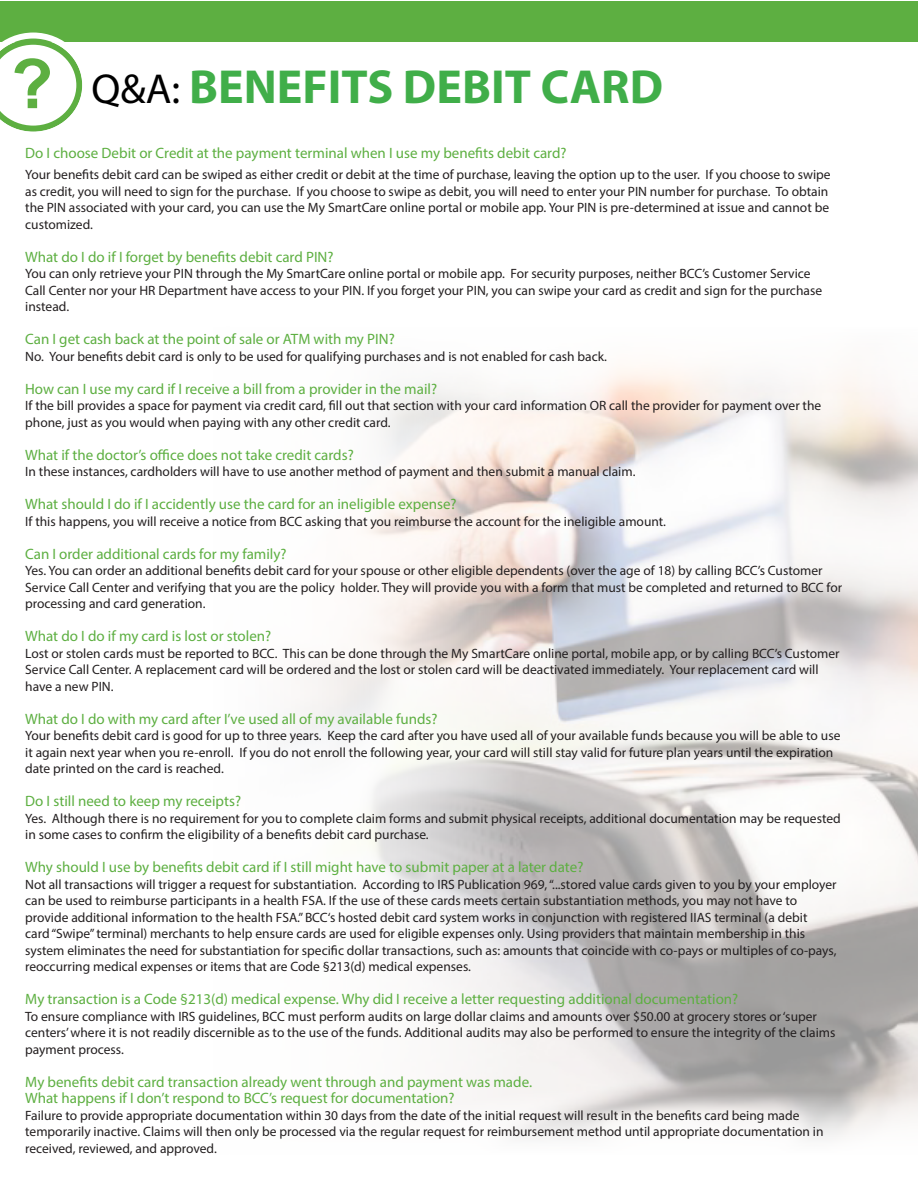
<style>
.page{position:relative;width:918px;height:1188px;background:#fff}
.page>*{position:absolute;margin:0;border:0;box-sizing:border-box;transform-origin:0 0}
.t1{font:700 69px "Arial";color:#5daf41}
.t2{font:700 48px "Myriad Pro";color:#40ae49}
.Text{font:15px/16.5px "Myriad Pro";color:#5daf41}
.account_types{font:15px "Myriad Pro";color:#5daf41}
.Text-2{font:13.5px/16.5px "Myriad Pro";color:#231f20}
.s1{font-weight:400;font-size:42px;color:#000}
</style>
<div class="page">
<img style="left:295px;top:367px;width:623px;height:772px">
<div style="left:0;top:2px;width:917px;height:40px;background:#5daf41"></div>
<svg style="left:0;top:33px;width:83px;height:99px"></svg>
<p class="t1" style="left:11px;top:38px;width:44px">?</p>
<p class="t2" style="left:92px;top:55px;width:573px"><span class="s1">Q&amp;A:</span> BENEFITS DEBIT CARD</p>
<p class="account_types" style="left:25px;top:144px;width:543px">Do I choose Debit or Credit at the payment terminal when I use my benefits debit card?</p>
<p class="Text-2" style="left:25px;top:166px;width:807px">Your benefits debit card can be swiped as either credit or debit at the time of purchase, leaving the option up to the user. If you choose to swipe as credit, you will need to sign for the purchase. If you choose to swipe as debit, you will need to enter your PIN number for purchase. To obtain the PIN associated with your card, you can use the My SmartCare online portal or mobile app. Your PIN is pre-determined at issue and cannot be customized.</p>
<p class="Text" style="left:25px;top:248px;width:310px">What do I do if I forget by benefits debit card PIN?</p>
<p class="Text-2" style="left:25px;top:265px;width:798px">You can only retrieve your PIN through the My SmartCare online portal or mobile app. For security purposes, neither BCC’s Customer Service<br>Call Center nor your HR Department have access to your PIN. If you forget your PIN, you can swipe your card as credit and sign for the purchase instead.</p>
<p class="Text" style="left:25px;top:331px;width:371px">Can I get cash back at the point of sale or ATM with my PIN?</p>
<p class="Text-2" style="left:25px;top:348px;width:583px">No. Your benefits debit card is only to be used for qualifying purchases and is not enabled for cash back.</p>
<p class="Text" style="left:25px;top:380px;width:413px">How can I use my card if I receive a bill from a provider in the mail?</p>
<p class="Text-2" style="left:25px;top:397px;width:798px">If the bill provides a space for payment via credit card, fill out that section with your card information OR call the provider for payment over the phone, just as you would when paying with any other credit card.</p>
<p class="Text" style="left:25px;top:446px;width:330px">What if the doctor’s office does not take credit cards?</p>
<p class="Text-2" style="left:25px;top:463px;width:612px">In these instances, cardholders will have to use another method of payment and then submit a manual claim.</p>
<p class="Text" style="left:25px;top:496px;width:433px">What should I do if I accidently use the card for an ineligible expense?</p>
<p class="Text-2" style="left:25px;top:513px;width:642px">If this happens, you will receive a notice from BCC asking that you reimburse the account for the ineligible amount.</p>
<p class="Text" style="left:25px;top:545px;width:263px">Can I order additional cards for my family?</p>
<p class="Text-2" style="left:25px;top:562px;width:818px">Yes. You can order an additional benefits debit card for your spouse or other eligible dependents (over the age of 18) by calling BCC’s Customer<br>Service Call Center and verifying that you are the policy holder. They will provide you with a form that must be completed and returned to BCC for processing and card generation.</p>
<p class="Text" style="left:25px;top:628px;width:248px">What do I do if my card is lost or stolen?</p>
<p class="Text-2" style="left:25px;top:645px;width:816px">Lost or stolen cards must be reported to BCC. This can be done through the My SmartCare online portal, mobile app, or by calling BCC’s Customer<br>Service Call Center. A replacement card will be ordered and the lost or stolen card will be deactivated immediately. Your replacement card will have a new PIN.</p>
<p class="Text" style="left:25px;top:710px;width:414px">What do I do with my card after I’ve used all of my available funds?</p>
<p class="Text-2" style="left:25px;top:727px;width:817px">Your benefits debit card is good for up to three years. Keep the card after you have used all of your available funds because you will be able to use it again next year when you re-enroll. If you do not enroll the following year, your card will still stay valid for future plan years until the expiration date printed on the card is reached.</p>
<p class="Text" style="left:25px;top:793px;width:217px">Do I still need to keep my receipts?</p>
<p class="Text-2" style="left:25px;top:810px;width:817px">Yes. Although there is no requirement for you to complete claim forms and submit physical receipts, additional documentation may be requested in some cases to confirm the eligibility of a benefits debit card purchase.</p>
<p class="Text" style="left:25px;top:859px;width:560px">Why should I use by benefits debit card if I still might have to submit paper at a later date?</p>
<p class="Text-2" style="left:25px;top:876px;width:813px">Not all transactions will trigger a request for substantiation. According to IRS Publication 969, “...stored value cards given to you by your employer can be used to reimburse participants in a health FSA. If the use of these cards meets certain substantiation methods, you may not have to provide additional information to the health FSA.” BCC‘s hosted debit card system works in conjunction with registered IIAS terminal (a debit<br>card “Swipe” terminal) merchants to help ensure cards are used for eligible expenses only. Using providers that maintain membership in this system eliminates the need for substantiation for specific dollar transactions, such as: amounts that coincide with co-pays or multiples of co-pays, reoccurring medical expenses or items that are Code §213(d) medical expenses.</p>
<p class="Text" style="left:25px;top:991px;width:715px">My transaction is a Code §213(d) medical expense. Why did I receive a letter requesting additional documentation?</p>
<p class="Text-2" style="left:25px;top:1008px;width:812px">To ensure compliance with IRS guidelines, BCC must perform audits on large dollar claims and amounts over $50.00 at grocery stores or ‘super centers’ where it is not readily discernible as to the use of the funds. Additional audits may also be performed to ensure the integrity of the claims payment process.</p>
<p class="Text" style="left:25px;top:1073px;width:508px">My benefits debit card transaction already went through and payment was made.<br>What happens if I don’t respond to BCC’s request for documentation?</p>
<p class="Text-2" style="left:25px;top:1107px;width:800px">Failure to provide appropriate documentation within 30 days from the date of the initial request will result in the benefits card being made temporarily inactive. Claims will then only be processed via the regular request for reimbursement method until appropriate documentation in received, reviewed, and approved.</p>
</div>
